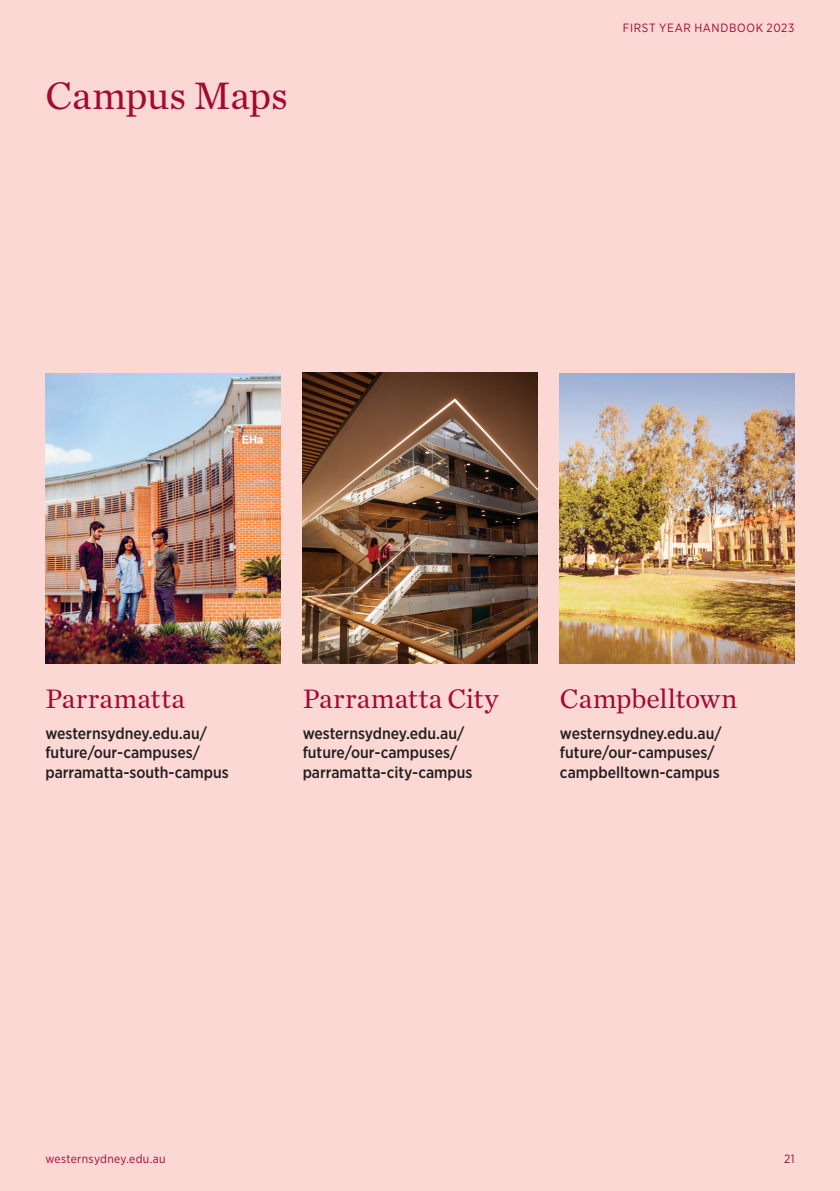
<style>
.page{position:relative;width:840px;height:1191px;background:#fff}
.page>*{position:absolute;margin:0;border:0;box-sizing:border-box;transform-origin:0 0}
.t1{font:40px "Chronicle Text G1";letter-spacing:-.005em;color:#a30a32}
.t2{font:28px "Chronicle Text G1";letter-spacing:.005em;color:#a30a32}
.t3{font:500 16px/19.6px "Gotham Narrow";color:#231f20}
.t4{font:12px "Gotham Narrow";letter-spacing:.04em;color:#a30a32}
</style>
<div class="page">
<div style="left:0;top:0;width:839px;height:1191px;background:#fcd8d4"></div>
<img style="left:45px;top:373px;width:235px;height:290px">
<img style="left:559px;top:373px;width:235px;height:290px">
<img style="left:302px;top:372px;width:235px;height:291px">
<h1 class="t1" style="left:45px;top:65px;width:244px">Campus Maps</h1>
<p class="t4" style="left:622px;top:21px;width:173px">FIRST YEAR HANDBOOK 2023</p>
<h2 class="t2" style="left:45px;top:677px;width:141px">Parramatta</h2>
<p class="t3" style="left:45px;top:723px;width:185px">westernsydney.edu.au/ future/our-campuses/ parramatta-south-campus</p>
<h2 class="t2" style="left:302px;top:677px;width:197px">Parramatta City</h2>
<p class="t3" style="left:302px;top:723px;width:171px">westernsydney.edu.au/ future/our-campuses/ parramatta-city-campus</p>
<h2 class="t2" style="left:559px;top:677px;width:179px">Campbelltown</h2>
<p class="t3" style="left:559px;top:723px;width:163px">westernsydney.edu.au/ future/our-campuses/ campbelltown-campus</p>
<p class="t4" style="left:45px;top:1151px;width:122px">westernsydney.edu.au</p>
<p class="t4" style="left:783px;top:1151px;width:12px">21</p>
</div>
